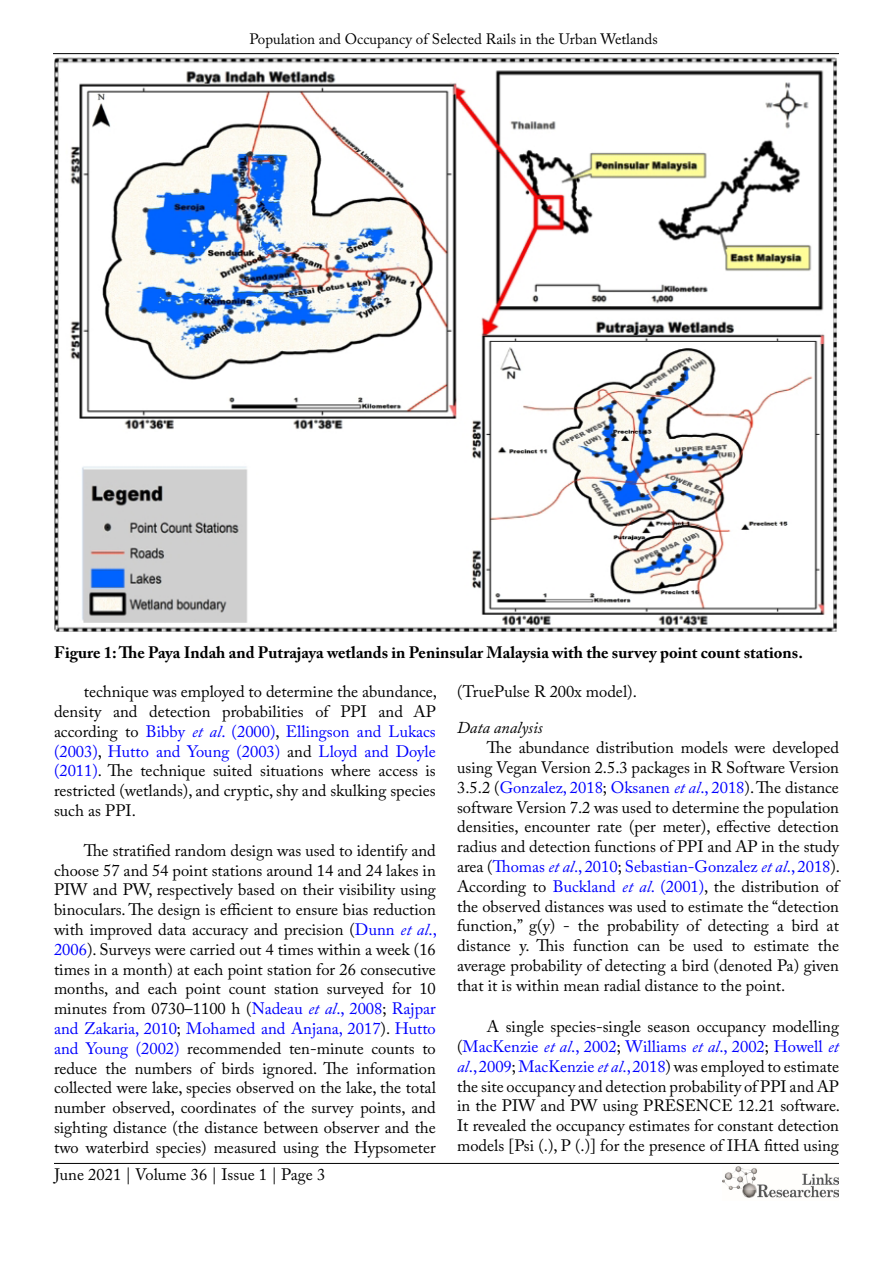
<style>
.page{position:relative;width:893px;height:1263px;background:#fff}
.page>*{position:absolute;margin:0;border:0;box-sizing:border-box;transform-origin:0 0}
.t1{font:16.5px/19.8px "Adobe Caslon Pro";color:#000;text-align:justify}
.t2{font:700 16.5px "Adobe Caslon Pro";color:#000}
.t3{font:italic 16.5px "Adobe Caslon Pro";color:#000}
.t4{font:15px "Adobe Caslon Pro";color:#000}
.s1{color:#00f}
.s2{font-style:italic;color:#00f}
</style>
<div class="page">
<hr style="left:53px;top:53px;width:786px;height:1px;background:#000">
<hr style="left:54px;top:1163px;width:785px;height:1px;background:#000">
<img style="left:722px;top:1166px;width:117px;height:32px">
<img style="left:54px;top:57px;width:783px;height:574px">
<p class="t4" style="left:249px;top:31px;width:410px">Population and Occupancy of Selected Rails in the Urban Wetlands</p>
<p class="t2" style="left:54px;top:642px;width:750px">Figure 1: The Paya Indah and Putrajaya wetlands in Peninsular Malaysia with the survey point count stations.</p>
<p class="t1" style="left:54px;top:682px;width:385px;text-indent:30px">technique was employed to determine the abundance, density and detection probabilities of PPI and AP according to <span class="s1">Bibby</span> <span class="s2">et al</span><span class="s1">. (2000)</span>, <span class="s1">Ellingson and Lukacs (2003)</span>, <span class="s1">Hutto and Young (2003)</span> and <span class="s1">Lloyd and Doyle (2011)</span>. The technique suited situations where access is restricted (wetlands), and cryptic, shy and skulking species such as PPI.</p>
<p class="t1" style="left:54px;top:840px;width:384px;text-indent:30px">The stratified random design was used to identify and choose 57 and 54 point stations around 14 and 24 lakes in PIW and PW, respectively based on their visibility using binoculars. The design is efficient to ensure bias reduction with improved data accuracy and precision (<span class="s1">Dunn</span> <span class="s2">et al</span><span class="s1">., 2006</span>). Surveys were carried out 4 times within a week (16 times in a month) at each point station for 26 consecutive months, and each point count station surveyed for 10 minutes from 0730–1100 h (<span class="s1">Nadeau</span> <span class="s2">et al</span><span class="s1">., 2008</span>; <span class="s1">Rajpar and Zakaria, 2010</span>; <span class="s1">Mohamed and Anjana, 2017</span>). <span class="s1">Hutto and Young (2002)</span> recommended ten-minute counts to reduce the numbers of birds ignored. The information collected were lake, species observed on the lake, the total number observed, coordinates of the survey points, and sighting distance (the distance between observer and the two waterbird species) measured using the Hypsometer</p>
<p class="t1" style="left:457px;top:682px;width:181px">(TruePulse R 200x model).</p>
<p class="t3" style="left:457px;top:718px;width:87px">Data analysis</p>
<p class="t1" style="left:457px;top:737px;width:384px;text-indent:30px">The abundance distribution models were developed using Vegan Version 2.5.3 packages in R Software Version 3.5.2 (<span class="s1">Gonzalez, 2018</span>; <span class="s1">Oksanen</span> <span class="s2">et al</span><span class="s1">., 2018</span>). The distance software Version 7.2 was used to determine the population densities, encounter rate (per meter), effective detection radius and detection functions of PPI and AP in the study area (<span class="s1">Thomas</span> <span class="s2">et al</span><span class="s1">., 2010</span>; <span class="s1">Sebastian-Gonzalez</span> <span class="s2">et al</span><span class="s1">., 2018</span>).<br>According to <span class="s1">Buckland</span> <span class="s2">et al</span><span class="s1">. (2001)</span>, the distribution of the observed distances was used to estimate the “detection function,” g(y) - the probability of detecting a bird at distance y. This function can be used to estimate the average probability of detecting a bird (denoted Pa) given that it is within mean radial distance to the point.</p>
<p class="t1" style="left:457px;top:1016px;width:384px;text-indent:30px">A single species-single season occupancy modelling (<span class="s1">MacKenzie</span> <span class="s2">et al</span><span class="s1">., 2002</span>; <span class="s1">Williams</span> <span class="s2">et al</span><span class="s1">., 2002</span>; <span class="s1">Howell</span> <span class="s2">et al</span><span class="s1">., 2009</span>; <span class="s1">MacKenzie</span> <span class="s2">et al</span><span class="s1">., 2018</span>) was employed to estimate the site occupancy and detection probability of PPI and AP in the PIW and PW using PRESENCE 12.21 software.<br>It revealed the occupancy estimates for constant detection models [Psi (.), P (.)] for the presence of IHA fitted using</p>
<p class="t1" style="left:54px;top:1164px;width:272px">June 2021 | Volume 36 | Issue 1 | Page 3</p>
</div>
